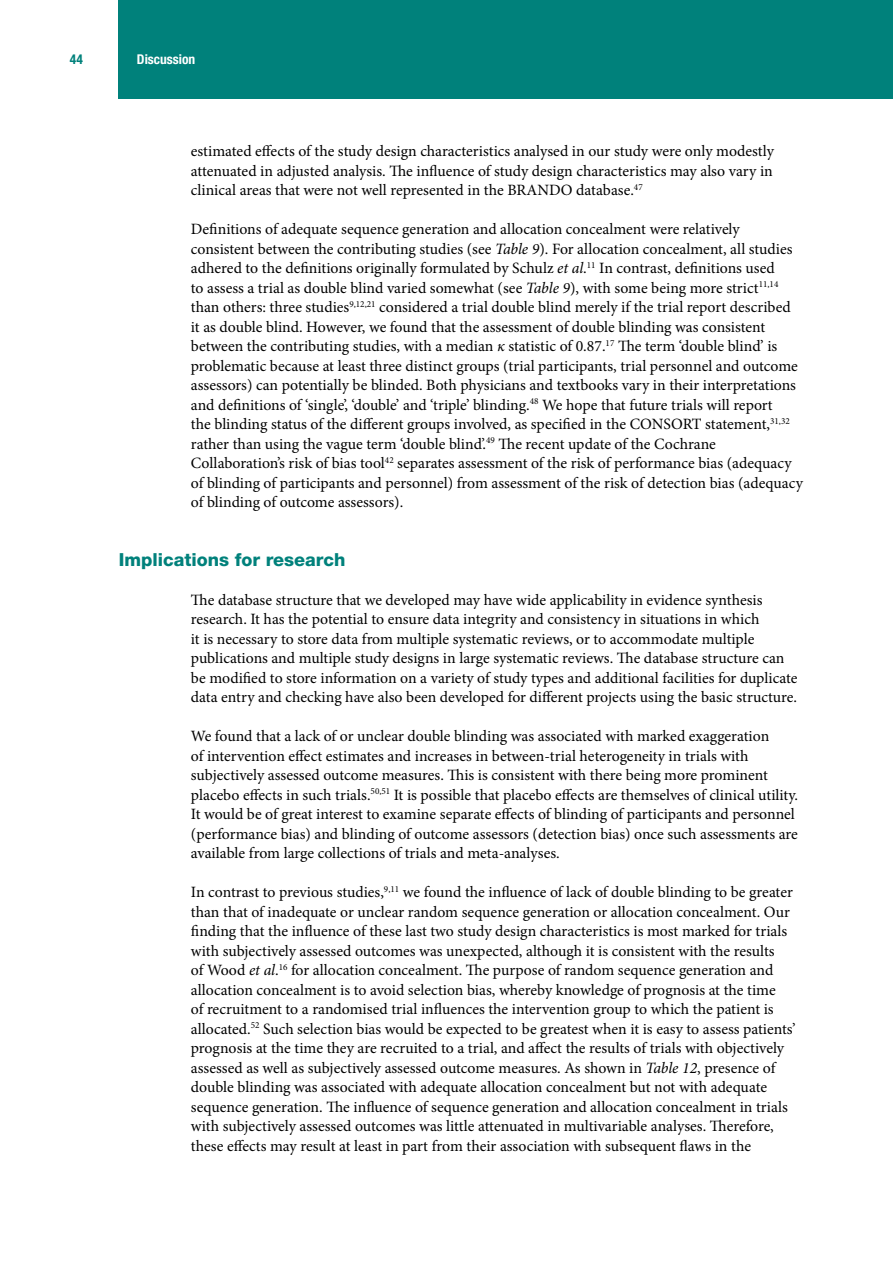
<style>
.page{position:relative;width:893px;height:1263px;background:#fff}
.page>*{position:absolute;margin:0;border:0;box-sizing:border-box;transform-origin:0 0}
.t1{font:800 18px "Helvetica Neue LT Pro";color:#00817b}
.t2{font:15.75px/19.5px "Minion Pro";color:#000}
.t3{font:700 condensed 13.5px "Helvetica Neue LT Pro";color:#fff}
.t4{font:700 condensed 13.5px "Helvetica Neue LT Pro";color:#00817b}
.s1{font-style:italic}
</style>
<div class="page">
<div style="left:119px;top:0;width:774px;height:99px;background:#00817b"></div>
<p class="t4" style="left:70px;top:51px;width:14px">44</p>
<p class="t3" style="left:137px;top:51px;width:60px">Discussion</p>
<p class="t2" style="left:191px;top:141px;width:584px;text-align:justify">estimated effects of the study design characteristics analysed in our study were only modestly attenuated in adjusted analysis. The influence of study design characteristics may also vary in clinical areas that were not well represented in the BRANDO database.<sup>47</sup></p>
<p class="t2" style="left:191px;top:219px;width:613px">Definitions of adequate sequence generation and allocation concealment were relatively consistent between the contributing studies (see <span class="s1">Table 9</span>). For allocation concealment, all studies adhered to the definitions originally formulated by Schulz <span class="s1">et al</span>.<sup>11</sup> In contrast, definitions used<br>to assess a trial as double blind varied somewhat (see <span class="s1">Table 9</span>), with some being more strict<sup>11,14 </sup>than others: three studies<sup>9,12,21</sup> considered a trial double blind merely if the trial report described it as double blind. However, we found that the assessment of double blinding was consistent between the contributing studies, with a median <span class="s1">κ</span> statistic of 0.87.<sup>17</sup> The term ‘double blind’ is problematic because at least three distinct groups (trial participants, trial personnel and outcome assessors) can potentially be blinded. Both physicians and textbooks vary in their interpretations and definitions of ‘single’, ‘double’ and ‘triple’ blinding.<sup>48</sup> We hope that future trials will report<br>the blinding status of the different groups involved, as specified in the CONSORT statement,<sup>31,32 </sup>rather than using the vague term ‘double blind’.<sup>49</sup> The recent update of the Cochrane Collaboration’s risk of bias tool<sup>42</sup> separates assessment of the risk of performance bias (adequacy of blinding of participants and personnel) from assessment of the risk of detection bias (adequacy of blinding of outcome assessors).</p>
<p class="t1" style="left:119px;top:548px;width:228px">Implications for research</p>
<p class="t2" style="left:191px;top:590px;width:608px">The database structure that we developed may have wide applicability in evidence synthesis research. It has the potential to ensure data integrity and consistency in situations in which<br>it is necessary to store data from multiple systematic reviews, or to accommodate multiple publications and multiple study designs in large systematic reviews. The database structure can be modified to store information on a variety of study types and additional facilities for duplicate data entry and checking have also been developed for different projects using the basic structure.</p>
<p class="t2" style="left:191px;top:726px;width:609px">We found that a lack of or unclear double blinding was associated with marked exaggeration<br>of intervention effect estimates and increases in between-trial heterogeneity in trials with subjectively assessed outcome measures. This is consistent with there being more prominent placebo effects in such trials.<sup>50,51</sup> It is possible that placebo effects are themselves of clinical utility.<br>It would be of great interest to examine separate effects of blinding of participants and personnel (performance bias) and blinding of outcome assessors (detection bias) once such assessments are available from large collections of trials and meta-analyses.</p>
<p class="t2" style="left:191px;top:882px;width:606px">In contrast to previous studies,<sup>9,11</sup> we found the influence of lack of double blinding to be greater than that of inadequate or unclear random sequence generation or allocation concealment. Our finding that the influence of these last two study design characteristics is most marked for trials with subjectively assessed outcomes was unexpected, although it is consistent with the results<br>of Wood <span class="s1">et al</span>.<sup>16</sup> for allocation concealment. The purpose of random sequence generation and allocation concealment is to avoid selection bias, whereby knowledge of prognosis at the time<br>of recruitment to a randomised trial influences the intervention group to which the patient is allocated.<sup>52</sup> Such selection bias would be expected to be greatest when it is easy to assess patients’ prognosis at the time they are recruited to a trial, and affect the results of trials with objectively assessed as well as subjectively assessed outcome measures. As shown in <span class="s1">Table 12</span>, presence of double blinding was associated with adequate allocation concealment but not with adequate sequence generation. The influence of sequence generation and allocation concealment in trials with subjectively assessed outcomes was little attenuated in multivariable analyses. Therefore, these effects may result at least in part from their association with subsequent flaws in the</p>
</div>
